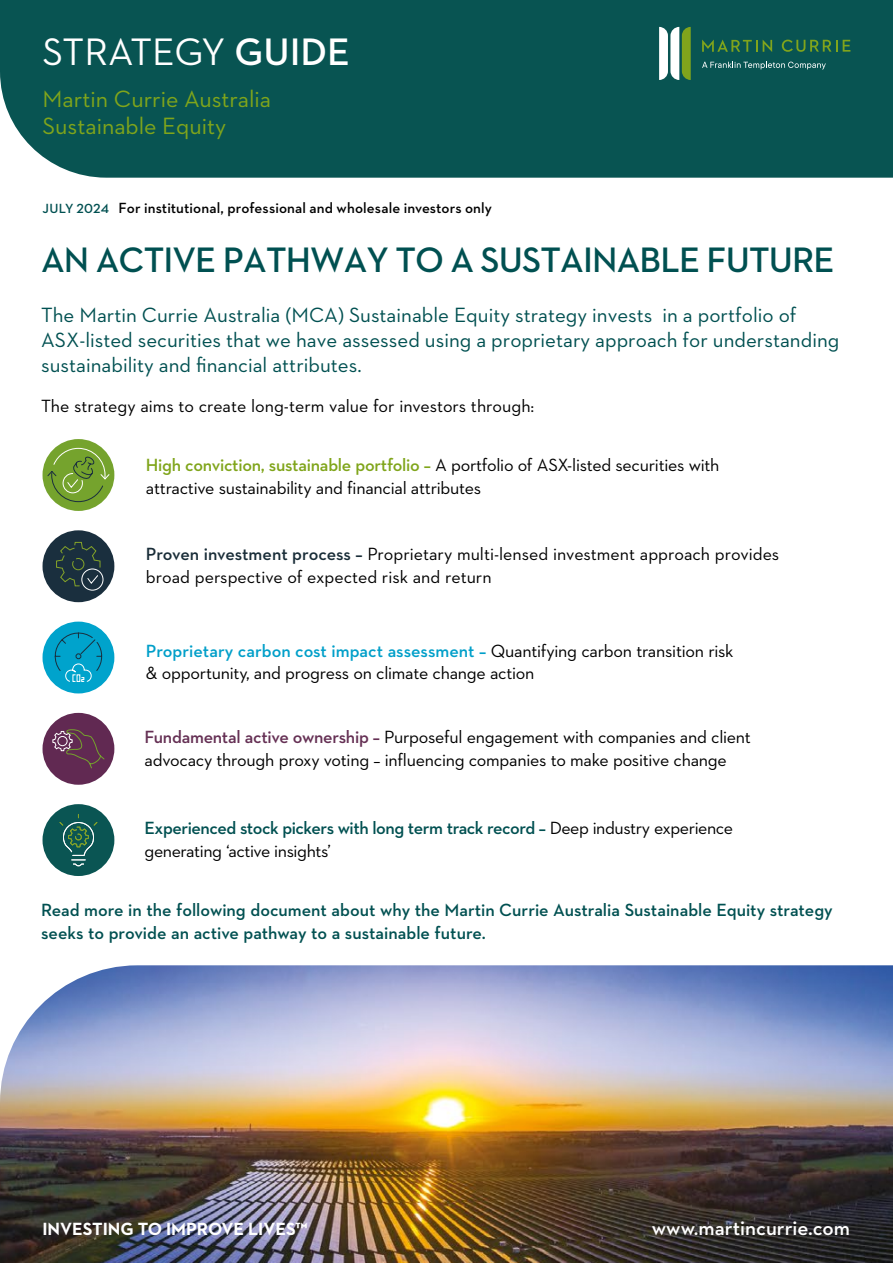
<style>
.page{position:relative;width:893px;height:1263px;background:#fff}
.page>*{position:absolute;margin:0;border:0;box-sizing:border-box;transform-origin:0 0}
.t1{font:39px "Neutraface 2 Text";letter-spacing:-.01em;color:#fff}
.t2{font:600 36px "Neutraface 2 Text";letter-spacing:-.025em;color:#005051}
.t3{font:24px/27px "Neutraface 2 Text";color:#80a51b}
.t4{font:21px/25.5px "Neutraface 2 Text";color:#005051}
.t5{font:600 21px "Neutraface 2 Text";color:#fff}
.t6{font:18px/22.5px "Neutraface 2 Text";letter-spacing:-.015em;color:#000}
.t7{font:600 18px/22.5px "Neutraface 2 Text";color:#005051}
.t8{font:700 18px "Neutraface 2 Text";color:#fff}
.t9{font:600 15px "Neutraface 2 Text";letter-spacing:.01em;color:#000}
.s1{font-weight:600}
.s2{font-size:13.5px;color:#005051}
.s3{font-weight:600;color:#80a51b}
.s4{font-weight:600;color:#192d38}
.s5{font-weight:600;color:#009fc9}
.s6{font-weight:600;color:#653054}
.s7{font-weight:600;color:#005051}
</style>
<div class="page">
<img style="left:0;top:965px;width:893px;height:298px">
<div style="left:0;top:0;width:893px;height:178px;background:#085452"></div>
<svg style="left:702px;top:62px;width:124px;height:7px"></svg>
<svg style="left:659px;top:27px;width:32px;height:53px"></svg>
<svg style="left:702px;top:40px;width:70px;height:12px"></svg>
<svg style="left:782px;top:40px;width:68px;height:12px"></svg>
<div style="left:43px;top:439px;width:71px;height:72px;background:#75a32d;border-radius:50%"></div>
<svg style="left:47px;top:448px;width:63px;height:54px"></svg>
<div style="left:43px;top:713px;width:71px;height:72px;background:#612952;border-radius:50%"></div>
<svg style="left:52px;top:729px;width:53px;height:40px"></svg>
<div style="left:43px;top:804px;width:71px;height:72px;background:#0a5553;border-radius:50%"></div>
<svg style="left:59px;top:814px;width:39px;height:52px"></svg>
<div style="left:43px;top:530px;width:71px;height:72px;background:#1a2f3e;border-radius:50%"></div>
<svg style="left:56px;top:542px;width:45px;height:44px"></svg>
<div style="left:82px;top:569px;width:21px;height:21px;border:1px solid #fff;border-radius:50%"></div>
<div style="left:43px;top:622px;width:71px;height:71px;background:#00a3cc;border-radius:50%"></div>
<svg style="left:53px;top:631px;width:50px;height:51px"></svg>
<h1 class="t1" style="left:43px;top:27px;width:309px">STRATEGY <span class="s1">GUIDE</span></h1>
<h3 class="t3" style="left:43px;top:85px;width:230px">Martin Currie Australia<br>Sustainable Equity</h3>
<p class="t9" style="left:43px;top:198px;width:451px"><span class="s2">JULY 2024</span> For institutional, professional and wholesale investors only</p>
<h2 class="t2" style="left:41px;top:237px;width:795px">AN ACTIVE PATHWAY TO A SUSTAINABLE FUTURE</h2>
<p class="t4" style="left:41px;top:301px;width:800px">The Martin Currie Australia (MCA) Sustainable Equity strategy invests in a portfolio of<br>ASX-listed securities that we have assessed using a proprietary approach for understanding sustainability and financial attributes.</p>
<p class="t6" style="left:41px;top:394px;width:495px">The strategy aims to create long-term value for investors through:</p>
<p class="t6" style="left:146px;top:454px;width:575px"><span class="s3">High conviction, sustainable portfolio –</span> A portfolio of ASX-listed securities with attractive sustainability and financial attributes</p>
<p class="t6" style="left:146px;top:543px;width:635px"><span class="s4">Proven investment process –</span> Proprietary multi-lensed investment approach provides broad perspective of expected risk and return</p>
<p class="t6" style="left:146px;top:639px;width:589px"><span class="s5">Proprietary carbon cost impact assessment –</span> Quantifying carbon transition risk &amp; opportunity, and progress on climate change action</p>
<p class="t6" style="left:145px;top:726px;width:608px"><span class="s6">Fundamental active ownership –</span> Purposeful engagement with companies and client advocacy through proxy voting – influencing companies to make positive change</p>
<p class="t6" style="left:145px;top:817px;width:590px"><span class="s7">Experienced stock pickers with long term track record –</span> Deep industry experience generating ‘active insights’</p>
<p class="t7" style="left:41px;top:899px;width:793px">Read more in the following document about why the Martin Currie Australia Sustainable Equity strategy seeks to provide an active pathway to a sustainable future.</p>
<p class="t8" style="left:42px;top:1218px;width:267px">INVESTING TO IMPROVE LIVES™</p>
<p class="t5" style="left:652px;top:1215px;width:200px">www.martincurrie.com</p>
</div>
